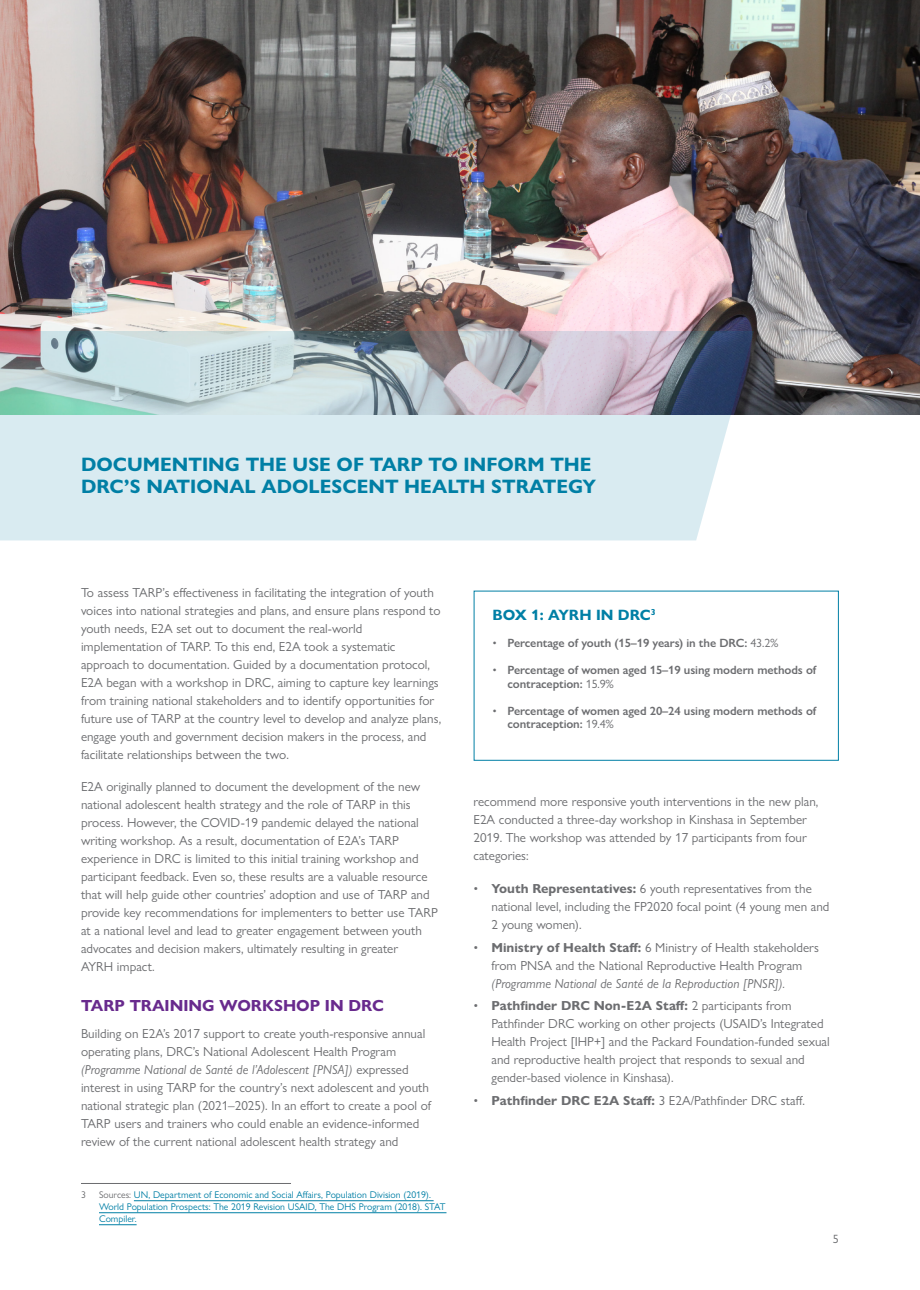
<style>
.page{position:relative;width:920px;height:1290px;background:#fff}
.page>*{position:absolute;margin:0;border:0;box-sizing:border-box;transform-origin:0 0}
.Heading_1{font:700 19.5px/22.5px "Gill Sans Nova";color:#007fa5}
.Heading_2{font:700 16.2px "Gill Sans Nova";color:#682a8d}
.Box_Heading{font:700 15px "Gill Sans Nova";color:#007fa5}
.Body{font:13.2px/18px "Gill Sans Nova";color:#6c6d70}
.t1{font:600 12px/13.5px "Gill Sans Nova";letter-spacing:-.01em;color:#6c6d70}
.t2{font:12px "Gill Sans Nova";color:#6c6d70}
.Footnote{font:9.75px/12px "Gill Sans Nova";color:#007fa5}
.Footnote-2{font:9.75px "Gill Sans Nova";color:#6c6d70}
.s1{font-style:italic}
.s2{color:#6c6d70}
.s3{font-weight:400}
.s4{font-weight:700}
</style>
<div class="page">
<img style="left:0;top:0;width:920px;height:415px">
<svg style="left:0;top:331px;width:754px;height:209px;background:#c7d5dc"></svg>
<hr style="left:81px;top:1183px;width:210px;height:1px;background:#6c6d70">
<hr style="left:134px;top:1200px;width:300px;height:1px;background:#007fa5">
<hr style="left:99px;top:1212px;width:347px;height:1px;background:#007fa5">
<hr style="left:99px;top:1224px;width:38px;height:1px;background:#007fa5">
<div style="left:474px;top:591px;width:365px;height:170px;border:1px solid #007fa5"></div>
<p class="Heading_1" style="left:81px;top:453px;width:516px">DOCUMENTING THE USE OF TARP TO INFORM THE<br>DRC’S NATIONAL ADOLESCENT HEALTH STRATEGY</p>
<p class="Body" style="left:81px;top:583px;width:362px">To assess TARP’s effectiveness in facilitating the integration of youth voices into national strategies and plans, and ensure plans respond to youth needs, E2A set out to document the real-world implementation of TARP. To this end, E2A took a systematic approach to documentation. Guided by a documentation protocol, E2A began with a workshop in DRC, aiming to capture key learnings from training national stakeholders and to identify opportunities for future use of TARP at the country level to develop and analyze plans, engage youth and government decision makers in the process, and facilitate relationships between the two.</p>
<p class="Body" style="left:81px;top:777px;width:358px">E2A originally planned to document the development of the new national adolescent health strategy and the role of TARP in this process. However, the COVID-19 pandemic delayed the national writing workshop. As a result, documentation of E2A’s TARP experience in DRC is limited to this initial training workshop and participant feedback. Even so, these results are a valuable resource that will help guide other countries’ adoption and use of TARP and provide key recommendations for implementers to better use TARP at a national level and lead to greater engagement between youth advocates and decision makers, ultimately resulting in greater<br>AYRH impact.</p>
<p class="Heading_2" style="left:81px;top:995px;width:304px">TARP TRAINING WORKSHOP IN DRC</p>
<p class="Body" style="left:81px;top:1024px;width:352px">Building on E2A’s 2017 support to create youth-responsive annual operating plans, DRC’s National Adolescent Health Program<sup>3 </sup><span class="s1">(Programme National de Santé de l’Adolescent [PNSA])</span> expressed interest in using TARP for the country’s next adolescent and youth national strategic plan (2021–2025). In an effort to create a pool of TARP users and trainers who could enable an evidence-informed review of the current national adolescent health strategy and</p>
<p class="Footnote-2" style="left:81px;top:1189px;width:6px">3</p>
<p class="Footnote" style="left:99px;top:1189px;width:348px"><span class="s2">Sources:</span> UN, Department of Economic and Social Affairs, Population Division (2019).<br>World Population Prospects: The 2019 Revision USAID, The DHS Program (2018). STAT<br>Compiler.</p>
<p class="Box_Heading" style="left:492px;top:606px;width:165px">BOX 1: AYRH IN DRC<sup>3</sup></p>
<p class="t1" style="left:492px;top:636px;width:288px"><span class="s3">•</span> Percentage of youth (15–19 years) in the DRC: <span class="s3">43.2%</span></p>
<p class="t1" style="left:507px;top:663px;width:310px;text-indent:-15px"><span class="s3">•</span> Percentage of women aged 15–19 using modern methods of contraception: <span class="s3">15.9%</span></p>
<p class="t1" style="left:507px;top:704px;width:310px;text-indent:-15px"><span class="s3">•</span> Percentage of women aged 20–24 using modern methods of contraception: <span class="s3">19.4%</span></p>
<p class="Body" style="left:473px;top:793px;width:346px">recommend more responsive youth interventions in the new plan, E2A conducted a three-day workshop in Kinshasa in September 2019. The workshop was attended by 17 participants from four categories:</p>
<p class="Body" style="left:491px;top:880px;width:340px;text-indent:-18px">• <span class="s4">Youth Representatives:</span> 6 youth representatives from the national level, including the FP2020 focal point (4 young men and<br>2 young women).</p>
<p class="Body" style="left:491px;top:938px;width:329px;text-indent:-18px">• <span class="s4">Ministry of Health Staff:</span> 6 Ministry of Health stakeholders from PNSA and the National Reproductive Health Program <span class="s1">(Programme National de Santé de la Reproduction [PNSR]).</span></p>
<p class="Body" style="left:491px;top:997px;width:340px;text-indent:-18px">• <span class="s4">Pathfinder DRC Non-E2A Staff:</span> 2 participants from Pathfinder DRC working on other projects (USAID’s Integrated Health Project [IHP+] and the Packard Foundation-funded sexual and reproductive health project that responds to sexual and gender-based violence in Kinshasa).</p>
<p class="Body" style="left:473px;top:1091px;width:333px">• <span class="s4">Pathfinder DRC E2A Staff:</span> 3 E2A/Pathfinder DRC staff.</p>
<p class="t2" style="left:833px;top:1231px;width:7px">5</p>
</div>
